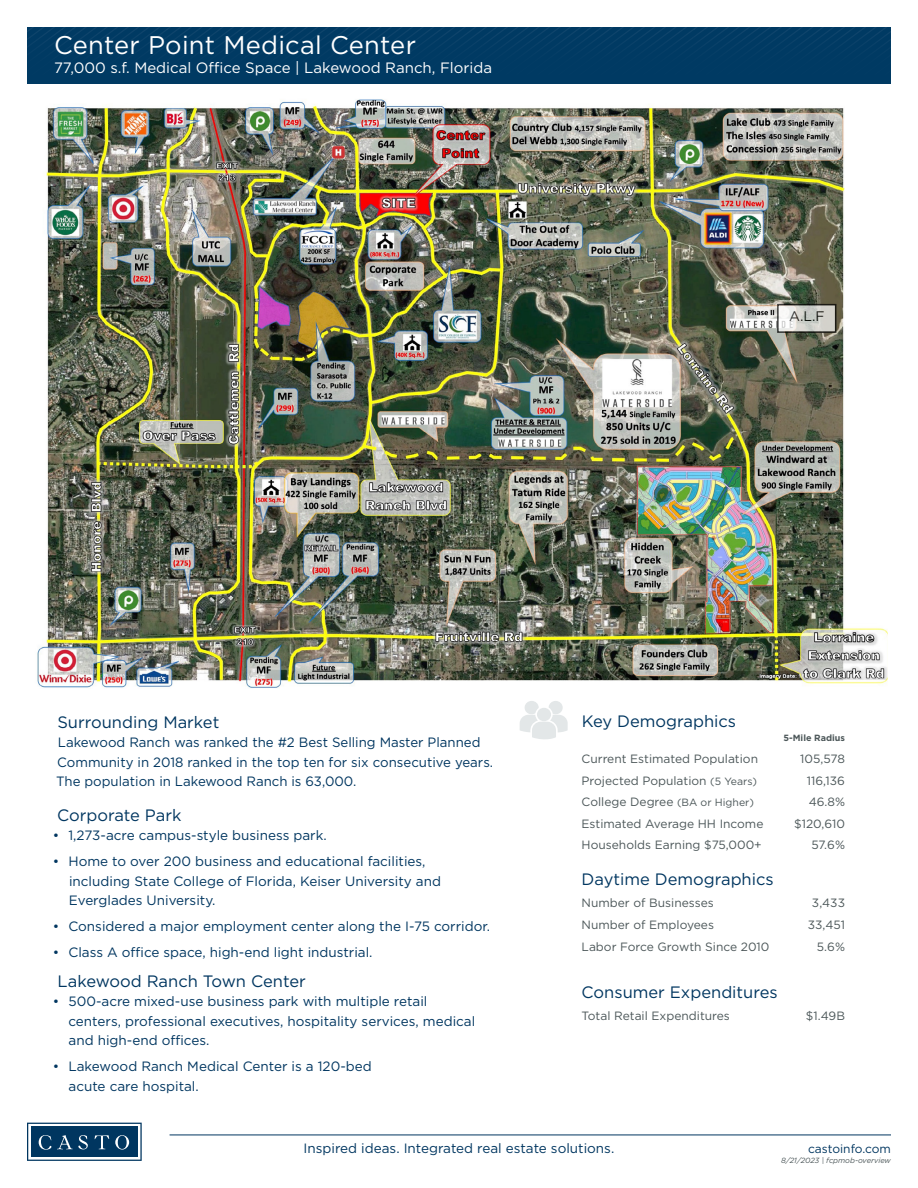
<style>
.page{position:relative;width:918px;height:1188px;background:#fff}
.page>*{position:absolute;margin:0;border:0;box-sizing:border-box;transform-origin:0 0}
.t1{font:25.5px "Gotham";letter-spacing:.01em;color:#fff}
.t2{font:20.4px "Gotham";letter-spacing:.01em;color:#fff}
.t3{font:16.5px "Gotham";color:#003660}
.t4{font:15px "Gotham";color:#fff}
.t5{font:13.8px "Gotham";color:#000}
.t6{font:13.5px/19.5px "Gotham";color:#003660}
.t7{font:12px "Gotham";color:#4c5759}
.t8{font:12px "Gotham";color:#fff}
.t9{font:12px "Gotham";color:#003660}
.t10{font:700 9px "Gotham";color:#4c5759}
.t11{font:italic 7.5px "Gotham";color:#4c5759}
.s1{font-size:10.5px}
</style>
<div class="page">
<div style="left:27px;top:27px;width:864px;height:56px;background:#003a63"></div>
<svg style="left:27px;top:27px;width:864px;height:15px"></svg>
<svg style="left:27px;top:1123px;width:115px;height:38px"></svg>
<hr style="left:170px;top:1135px;width:721px;height:1px;background:#003660">
<img style="left:37px;top:99px;width:851px;height:589px">
<div style="left:845px;top:93px;width:43px;height:444px;background:#fff"></div>
<svg style="left:780px;top:307px;width:53px;height:23px"></svg>
<div style="left:777px;top:304px;width:59px;height:29px;border:2px solid #000"></div>
<svg style="left:520px;top:701px;width:48px;height:38px"></svg>
<h1 class="t1" style="left:54px;top:29px;width:363px">Center Point Medical Center</h1>
<p class="t4" style="left:54px;top:58px;width:440px">77,000 s.f. Medical Office Space | Lakewood Ranch, Florida</p>
<h2 class="t2" style="left:47px;top:38px;width:273px">Center Point at Waterside</h2>
<p class="t8" style="left:47px;top:62px;width:504px">52-acre mixed-use development | 6600 University Parkway East | Sarasota, Florida</p>
<p class="t5" style="left:789px;top:307px;width:37px">A.L.F</p>
<p class="t3" style="left:57px;top:711px;width:164px">Surrounding Market</p>
<p class="t3" style="left:582px;top:711px;width:156px">Key Demographics</p>
<p class="t6" style="left:56px;top:732px;width:438px">Lakewood Ranch was ranked the #2 Best Selling Master Planned<br>Community in 2018 ranked in the top ten for six consecutive years.<br>The population in Lakewood Ranch is 63,000.</p>
<p class="t3" style="left:57px;top:804px;width:126px">Corporate Park</p>
<p class="t6" style="left:53px;top:826px;width:275px">• 1,273-acre campus-style business park.</p>
<p class="t6" style="left:69px;top:851px;width:374px;text-indent:-16px">• Home to over 200 business and educational facilities, including State College of Florida, Keiser University and<br>Everglades University.</p>
<p class="t6" style="left:53px;top:916px;width:439px">• Considered a major employment center along the I-75 corridor.</p>
<p class="t6" style="left:53px;top:942px;width:321px">• Class A office space, high-end light industrial.</p>
<p class="t3" style="left:58px;top:970px;width:250px">Lakewood Ranch Town Center</p>
<p class="t6" style="left:68px;top:992px;width:408px;text-indent:-16px">• 500-acre mixed-use business park with multiple retail centers, professional executives, hospitality services, medical and high-end offices.</p>
<p class="t6" style="left:69px;top:1056px;width:305px;text-indent:-16px">• Lakewood Ranch Medical Center is a 120-bed acute care hospital.</p>
<p class="t10" style="left:783px;top:732px;width:63px">5-Mile Radius</p>
<p class="t7" style="left:582px;top:751px;width:178px">Current Estimated Population</p>
<p class="t7" style="left:800px;top:751px;width:46px">105,578</p>
<p class="t7" style="left:582px;top:773px;width:177px">Projected Population <span class="s1">(5 Years)</span></p>
<p class="t7" style="left:807px;top:773px;width:40px">116,136</p>
<p class="t7" style="left:582px;top:794px;width:174px">College Degree <span class="s1">(BA or Higher)</span></p>
<p class="t7" style="left:809px;top:794px;width:38px">46.8%</p>
<p class="t7" style="left:582px;top:816px;width:183px">Estimated Average HH Income</p>
<p class="t7" style="left:794px;top:816px;width:52px">$120,610</p>
<p class="t7" style="left:582px;top:838px;width:182px">Households Earning $75,000+</p>
<p class="t7" style="left:811px;top:838px;width:35px">57.6%</p>
<p class="t3" style="left:582px;top:869px;width:194px">Daytime Demographics</p>
<p class="t7" style="left:582px;top:895px;width:134px">Number of Businesses</p>
<p class="t7" style="left:812px;top:895px;width:35px">3,433</p>
<p class="t7" style="left:582px;top:917px;width:134px">Number of Employees</p>
<p class="t7" style="left:808px;top:917px;width:39px">33,451</p>
<p class="t7" style="left:582px;top:939px;width:189px">Labor Force Growth Since 2010</p>
<p class="t7" style="left:817px;top:939px;width:30px">5.6%</p>
<p class="t3" style="left:582px;top:982px;width:198px">Consumer Expenditures</p>
<p class="t7" style="left:582px;top:1009px;width:150px">Total Retail Expenditures</p>
<p class="t7" style="left:806px;top:1009px;width:41px">$1.49B</p>
<p class="t6" style="left:304px;top:1138px;width:312px">Inspired ideas. Integrated real estate solutions.</p>
<p class="t9" style="left:808px;top:1141px;width:84px">castoinfo.com</p>
<p class="t11" style="left:781px;top:1155px;width:111px">8/21/2023 | fcpmob-overview</p>
</div>
